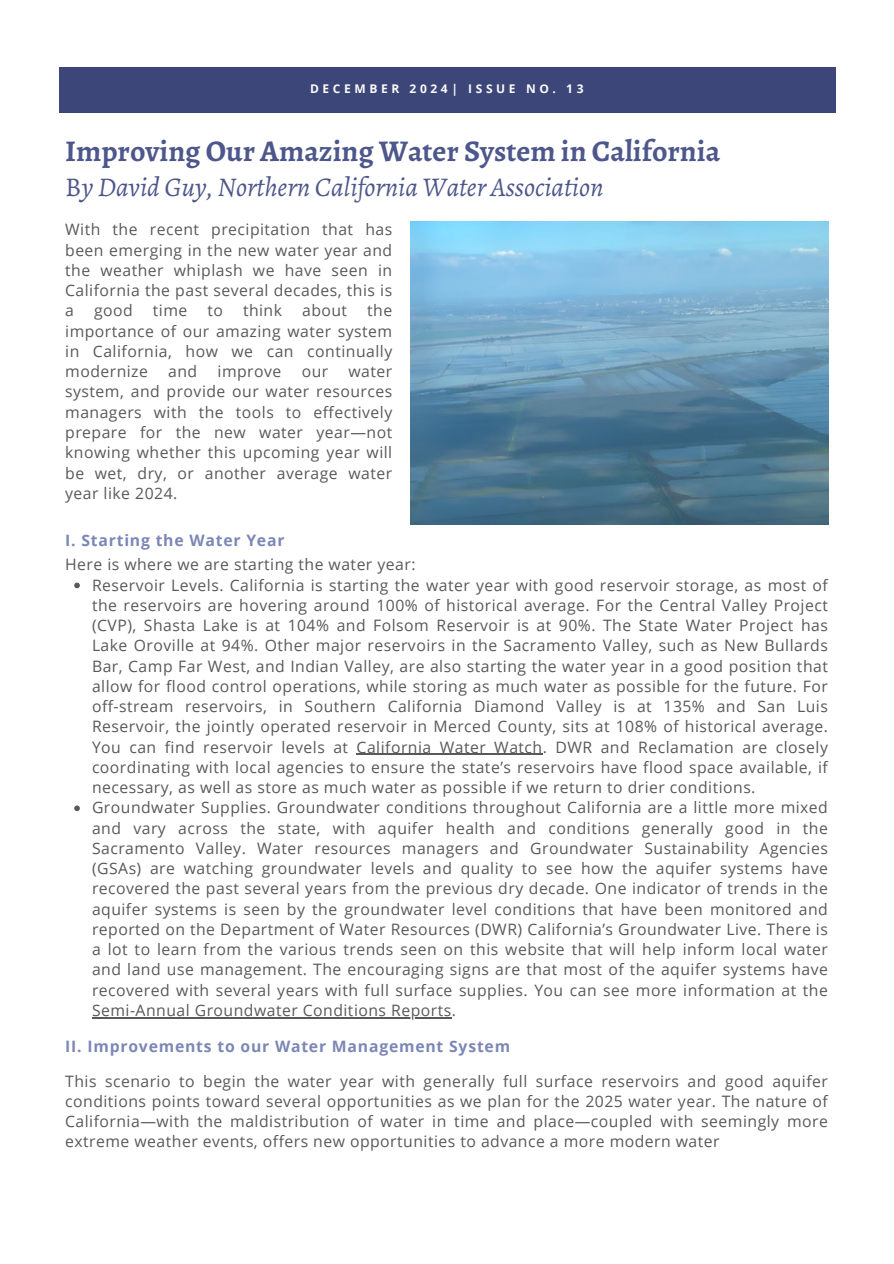
<style>
.page{position:relative;width:894px;height:1264px;background:#fff}
.page>*{position:absolute;margin:0;border:0;box-sizing:border-box;transform-origin:0 0}
.t1{font:700 30.15px "Alegreya";color:#4d578b}
.t2{font:italic 27.15px "Alegreya";color:#4d578b}
.t3{font:15.75px/20.2px "Open Sans";letter-spacing:.03em;color:#595959;text-align:justify}
.t4{font:700 15.75px "Open Sans";letter-spacing:.05em;color:#7c87b6}
.t5{font:700 12px "Open Sans";letter-spacing:.3em;color:#fafafa}
.s1{font-style:normal}
</style>
<div class="page">
<div style="left:59px;top:67px;width:776px;height:45px;background:#3c4679"></div>
<svg style="left:74px;top:582px;width:6px;height:6px"></svg>
<hr style="left:356px;top:753px;width:186px;height:1px;background:#595959">
<svg style="left:74px;top:805px;width:6px;height:6px"></svg>
<hr style="left:92px;top:1017px;width:359px;height:1px;background:#595959">
<img style="left:410px;top:221px;width:418px;height:303px">
<p class="t5" style="left:310px;top:80px;width:275px">DECEMBER 2024| ISSUE NO. 13</p>
<h2 class="t1" style="left:65px;top:130px;width:656px">Improving Our Amazing Water System in California</h2>
<h2 class="t2" style="left:65px;top:168px;width:539px"><span class="s1">B</span>y David Guy, Northern California Water Association</h2>
<h3 class="t3" style="left:65px;top:219px;width:328px">With the recent precipitation that has been emerging in the new water year and the weather whiplash we have seen in California the past several decades, this is a</h3>
<h3 class="t3" style="left:65px;top:300px;width:328px;text-indent:302px">the importance of our amazing water system in California, how we can continually modernize</h3>
<h3 class="t3" style="left:94px;top:300px;width:40px">good</h3>
<h3 class="t3" style="left:153px;top:300px;width:36px">time</h3>
<h3 class="t3" style="left:207px;top:300px;width:17px">to</h3>
<h3 class="t3" style="left:243px;top:300px;width:41px">think</h3>
<h3 class="t3" style="left:302px;top:300px;width:47px">about</h3>
<h3 class="t3" style="left:168px;top:361px;width:31px">and</h3>
<h3 class="t3" style="left:217px;top:361px;width:65px">improve</h3>
<h3 class="t3" style="left:301px;top:361px;width:28px">our</h3>
<h3 class="t3" style="left:65px;top:361px;width:328px;text-indent:283px">water system, and provide our water resources managers with the tools to effectively prepare for the new water year—not knowing whether this upcoming year will be wet, dry, or another average water year like 2024.</h3>
<p class="t4" style="left:65px;top:529px;width:221px">I. Starting the Water Year</p>
<p class="t3" style="left:65px;top:554px;width:352px">Here is where we are starting the water year:</p>
<h1 class="t3" style="left:92px;top:574px;width:737px">Reservoir Levels. California is starting the water year with good reservoir storage, as most of the reservoirs are hovering around 100% of historical average. For the Central Valley Project (CVP), Shasta Lake is at 104% and Folsom Reservoir is at 90%. The State Water Project has Lake Oroville at 94%. Other major reservoirs in the Sacramento Valley, such as New Bullards Bar, Camp Far West, and Indian Valley, are also starting the water year in a good position that allow for flood control operations, while storing as much water as possible for the future. For off-stream reservoirs, in Southern California Diamond Valley is at 135% and San Luis Reservoir, the jointly operated reservoir in Merced County, sits at 108% of historical average.<br>You can find reservoir levels at California Water Watch. DWR and Reclamation are closely coordinating with local agencies to ensure the state’s reservoirs have flood space available, if necessary, as well as store as much water as possible if we return to drier conditions.</h1>
<h3 class="t3" style="left:92px;top:797px;width:737px">Groundwater Supplies. Groundwater conditions throughout California are a little more mixed and vary across the state, with aquifer health and conditions generally good in the Sacramento Valley. Water resources managers and Groundwater Sustainability Agencies (GSAs) are watching groundwater levels and quality to see how the aquifer systems have recovered the past several years from the previous dry decade. One indicator of trends in the aquifer systems is seen by the groundwater level conditions that have been monitored and reported on the Department of Water Resources (DWR) California’s Groundwater Live. There is a lot to learn from the various trends seen on this website that will help inform local water and land use management. The encouraging signs are that most of the aquifer systems have recovered with several years with full surface supplies. You can see more information at the</h3>
<p class="t3" style="left:92px;top:999px;width:365px">Semi-Annual Groundwater Conditions Reports.</p>
<p class="t4" style="left:65px;top:1035px;width:446px">II. Improvements to our Water Management System</p>
<h2 class="t3" style="left:65px;top:1070px;width:764px">This scenario to begin the water year with generally full surface reservoirs and good aquifer conditions points toward several opportunities as we plan for the 2025 water year. The nature of California—with the maldistribution of water in time and place—coupled with seemingly more extreme weather events, offers new opportunities to advance a more modern water</h2>
</div>
